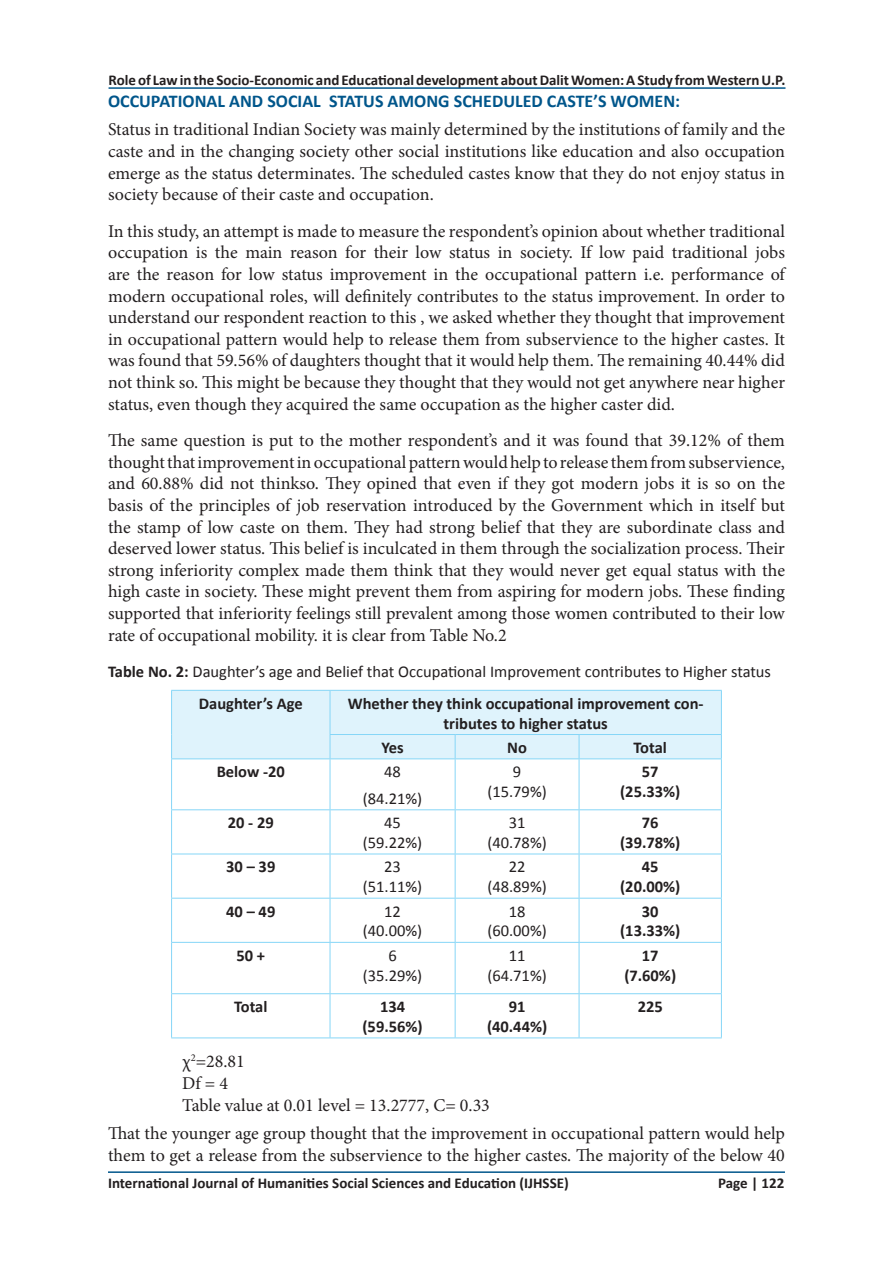
<style>
.page{position:relative;width:893px;height:1263px;background:#fff}
.page>*{position:absolute;margin:0;border:0;box-sizing:border-box;transform-origin:0 0}
.t1{font:18px/21.6px "Minion Pro";color:#231f20;text-align:justify}
.t2{font:700 18px "Calibri";color:#00568b}
.t3{font:700 16.5px/19.8px "Calibri";color:#231f20;text-align:center}
.t4{font:16.5px "Calibri";color:#231f20}
.ParaAttribute4{font:700 15px "Calibri";color:#231f20}
.s1{font-weight:700}
</style>
<div class="page">
<hr style="left:108px;top:1171px;width:677px;height:2px;background:#00568b">
<hr style="left:109px;top:87px;width:676px;height:2px;background:#00568b">
<div style="left:171px;top:690px;width:551px;height:68px;background:#dff3fc"></div>
<hr style="left:171px;top:758px;width:159px;height:1px;background:#86d6f7">
<hr style="left:171px;top:759px;width:1px;height:50px;background:#86d6f7">
<hr style="left:330px;top:758px;width:125px;height:1px;background:#86d6f7">
<hr style="left:330px;top:759px;width:1px;height:50px;background:#86d6f7">
<hr style="left:455px;top:758px;width:124px;height:1px;background:#86d6f7">
<hr style="left:455px;top:759px;width:1px;height:50px;background:#86d6f7">
<hr style="left:579px;top:758px;width:143px;height:1px;background:#86d6f7">
<hr style="left:579px;top:759px;width:1px;height:50px;background:#86d6f7">
<hr style="left:721px;top:759px;width:1px;height:50px;background:#86d6f7">
<hr style="left:171px;top:809px;width:159px;height:1px;background:#86d6f7">
<hr style="left:171px;top:810px;width:1px;height:44px;background:#86d6f7">
<hr style="left:330px;top:809px;width:125px;height:1px;background:#86d6f7">
<hr style="left:330px;top:810px;width:1px;height:44px;background:#86d6f7">
<hr style="left:455px;top:809px;width:124px;height:1px;background:#86d6f7">
<hr style="left:455px;top:810px;width:1px;height:44px;background:#86d6f7">
<hr style="left:579px;top:809px;width:143px;height:1px;background:#86d6f7">
<hr style="left:579px;top:810px;width:1px;height:44px;background:#86d6f7">
<hr style="left:721px;top:810px;width:1px;height:44px;background:#86d6f7">
<hr style="left:171px;top:854px;width:159px;height:1px;background:#86d6f7">
<hr style="left:171px;top:854px;width:1px;height:44px;background:#86d6f7">
<hr style="left:330px;top:854px;width:125px;height:1px;background:#86d6f7">
<hr style="left:330px;top:854px;width:1px;height:44px;background:#86d6f7">
<hr style="left:455px;top:854px;width:124px;height:1px;background:#86d6f7">
<hr style="left:455px;top:854px;width:1px;height:44px;background:#86d6f7">
<hr style="left:579px;top:854px;width:143px;height:1px;background:#86d6f7">
<hr style="left:579px;top:854px;width:1px;height:44px;background:#86d6f7">
<hr style="left:721px;top:854px;width:1px;height:44px;background:#86d6f7">
<hr style="left:171px;top:898px;width:159px;height:1px;background:#86d6f7">
<hr style="left:171px;top:898px;width:1px;height:44px;background:#86d6f7">
<hr style="left:330px;top:898px;width:125px;height:1px;background:#86d6f7">
<hr style="left:330px;top:898px;width:1px;height:44px;background:#86d6f7">
<hr style="left:455px;top:898px;width:124px;height:1px;background:#86d6f7">
<hr style="left:455px;top:898px;width:1px;height:44px;background:#86d6f7">
<hr style="left:579px;top:898px;width:143px;height:1px;background:#86d6f7">
<hr style="left:579px;top:898px;width:1px;height:44px;background:#86d6f7">
<hr style="left:721px;top:898px;width:1px;height:44px;background:#86d6f7">
<hr style="left:171px;top:942px;width:159px;height:1px;background:#86d6f7">
<hr style="left:171px;top:943px;width:1px;height:50px;background:#86d6f7">
<hr style="left:330px;top:942px;width:125px;height:1px;background:#86d6f7">
<hr style="left:330px;top:943px;width:1px;height:50px;background:#86d6f7">
<hr style="left:455px;top:942px;width:124px;height:1px;background:#86d6f7">
<hr style="left:455px;top:943px;width:1px;height:50px;background:#86d6f7">
<hr style="left:579px;top:942px;width:143px;height:1px;background:#86d6f7">
<hr style="left:579px;top:943px;width:1px;height:50px;background:#86d6f7">
<hr style="left:721px;top:943px;width:1px;height:50px;background:#86d6f7">
<hr style="left:171px;top:993px;width:159px;height:1px;background:#86d6f7">
<hr style="left:171px;top:994px;width:1px;height:43px;background:#86d6f7">
<hr style="left:330px;top:993px;width:125px;height:1px;background:#86d6f7">
<hr style="left:330px;top:994px;width:1px;height:43px;background:#86d6f7">
<hr style="left:455px;top:993px;width:124px;height:1px;background:#86d6f7">
<hr style="left:455px;top:994px;width:1px;height:43px;background:#86d6f7">
<hr style="left:579px;top:993px;width:143px;height:1px;background:#86d6f7">
<hr style="left:579px;top:994px;width:1px;height:43px;background:#86d6f7">
<hr style="left:721px;top:994px;width:1px;height:43px;background:#86d6f7">
<hr style="left:171px;top:1037px;width:159px;height:1px;background:#86d6f7">
<hr style="left:330px;top:1037px;width:125px;height:1px;background:#86d6f7">
<hr style="left:455px;top:1037px;width:124px;height:1px;background:#86d6f7">
<hr style="left:579px;top:1037px;width:143px;height:1px;background:#86d6f7">
<p class="ParaAttribute4" style="left:109px;top:70px;width:678px">Role of Law in the Socio-Economic and Educational development about Dalit Women: A Study from Western U.P.</p>
<p class="t2" style="left:108px;top:89px;width:574px">OCCUPATIONAL AND SOCIAL STATUS AMONG SCHEDULED CASTE’S WOMEN:</p>
<p class="t1" style="left:108px;top:119px;width:678px">Status in traditional Indian Society was mainly determined by the institutions of family and the caste and in the changing society other social institutions like education and also occupation emerge as the status determinates. The scheduled castes know that they do not enjoy status in society because of their caste and occupation.</p>
<p class="t1" style="left:108px;top:220px;width:679px">In this study, an attempt is made to measure the respondent’s opinion about whether traditional occupation is the main reason for their low status in society. If low paid traditional jobs are the reason for low status improvement in the occupational pattern i.e. performance of modern occupational roles, will definitely contributes to the status improvement. In order to understand our respondent reaction to this , we asked whether they thought that improvement in occupational pattern would help to release them from subservience to the higher castes. It was found that 59.56% of daughters thought that it would help them. The remaining 40.44% did not think so. This might be because they thought that they would not get anywhere near higher status, even though they acquired the same occupation as the higher caster did.</p>
<p class="t1" style="left:108px;top:430px;width:678px">The same question is put to the mother respondent’s and it was found that 39.12% of them thought that improvement in occupational pattern would help to release them from subservience, and 60.88% did not thinkso. They opined that even if they got modern jobs it is so on the basis of the principles of job reservation introduced by the Government which in itself but the stamp of low caste on them. They had strong belief that they are subordinate class and deserved lower status. This belief is inculcated in them through the socialization process. Their strong inferiority complex made them think that they would never get equal status with the high caste in society. These might prevent them from aspiring for modern jobs. These finding supported that inferiority feelings still prevalent among those women contributed to their low rate of occupational mobility. it is clear from Table No.2</p>
<p class="t4" style="left:108px;top:661px;width:665px"><span class="s1">Table No. 2:</span> Daughter’s age and Belief that Occupational Improvement contributes to Higher status</p>
<p class="t3" style="left:199px;top:693px;width:105px">Daughter’s Age</p>
<p class="t3" style="left:348px;top:693px;width:357px">Whether they think occupational improvement con&shy;tributes to higher status</p>
<p class="t3" style="left:381px;top:737px;width:24px">Yes</p>
<p class="t3" style="left:507px;top:737px;width:21px">No</p>
<p class="t3" style="left:633px;top:737px;width:35px">Total</p>
<p class="t3" style="left:217px;top:762px;width:70px">Below -20</p>
<p class="t4" style="left:384px;top:761px;width:18px">48</p>
<p class="t4" style="left:363px;top:788px;width:61px">(84.21%)</p>
<p class="t4" style="left:513px;top:761px;width:10px">9</p>
<p class="t4" style="left:487px;top:781px;width:61px">(15.79%)</p>
<p class="t3" style="left:642px;top:762px;width:18px">57</p>
<p class="t3" style="left:620px;top:782px;width:62px">(25.33%)</p>
<p class="t3" style="left:228px;top:813px;width:47px">20 - 29</p>
<p class="t4" style="left:384px;top:812px;width:18px">45</p>
<p class="t4" style="left:363px;top:832px;width:61px">(59.22%)</p>
<p class="t4" style="left:509px;top:812px;width:18px">31</p>
<p class="t4" style="left:487px;top:832px;width:61px">(40.78%)</p>
<p class="t3" style="left:642px;top:813px;width:18px">76</p>
<p class="t3" style="left:620px;top:833px;width:62px">(39.78%)</p>
<p class="t3" style="left:226px;top:857px;width:51px">30 – 39</p>
<p class="t4" style="left:384px;top:856px;width:18px">23</p>
<p class="t4" style="left:363px;top:876px;width:61px">(51.11%)</p>
<p class="t4" style="left:509px;top:856px;width:18px">22</p>
<p class="t4" style="left:487px;top:876px;width:61px">(48.89%)</p>
<p class="t3" style="left:642px;top:857px;width:18px">45</p>
<p class="t3" style="left:620px;top:877px;width:62px">(20.00%)</p>
<p class="t3" style="left:226px;top:901px;width:51px">40 – 49</p>
<p class="t4" style="left:384px;top:901px;width:18px">12</p>
<p class="t4" style="left:363px;top:920px;width:61px">(40.00%)</p>
<p class="t4" style="left:509px;top:901px;width:18px">18</p>
<p class="t4" style="left:487px;top:920px;width:61px">(60.00%)</p>
<p class="t3" style="left:642px;top:901px;width:18px">30</p>
<p class="t3" style="left:620px;top:921px;width:62px">(13.33%)</p>
<p class="t3" style="left:236px;top:945px;width:30px">50 +</p>
<p class="t4" style="left:388px;top:945px;width:10px">6</p>
<p class="t4" style="left:363px;top:965px;width:61px">(35.29%)</p>
<p class="t4" style="left:509px;top:945px;width:18px">11</p>
<p class="t4" style="left:487px;top:965px;width:61px">(64.71%)</p>
<p class="t3" style="left:642px;top:945px;width:18px">17</p>
<p class="t3" style="left:624px;top:965px;width:53px">(7.60%)</p>
<p class="t3" style="left:234px;top:997px;width:35px">Total</p>
<p class="t3" style="left:380px;top:997px;width:27px">134</p>
<p class="t3" style="left:362px;top:1016px;width:62px">(59.56%)</p>
<p class="t3" style="left:509px;top:997px;width:18px">91</p>
<p class="t3" style="left:487px;top:1016px;width:62px">(40.44%)</p>
<p class="t3" style="left:638px;top:997px;width:27px">225</p>
<p class="t1" style="left:182px;top:1051px;width:64px">χ<sup>2</sup>=28.81</p>
<p class="t1" style="left:182px;top:1072px;width:47px">Df = 4</p>
<p class="t1" style="left:182px;top:1094px;width:309px">Table value at 0.01 level = 13.2777, C= 0.33</p>
<p class="t1" style="left:108px;top:1122px;width:678px">That the younger age group thought that the improvement in occupational pattern would help them to get a release from the subservience to the higher castes. The majority of the below 40</p>
<p class="ParaAttribute4" style="left:108px;top:1173px;width:462px">International Journal of Humanities Social Sciences and Education (IJHSSE)</p>
<p class="ParaAttribute4" style="left:718px;top:1173px;width:68px">Page | 122</p>
</div>
